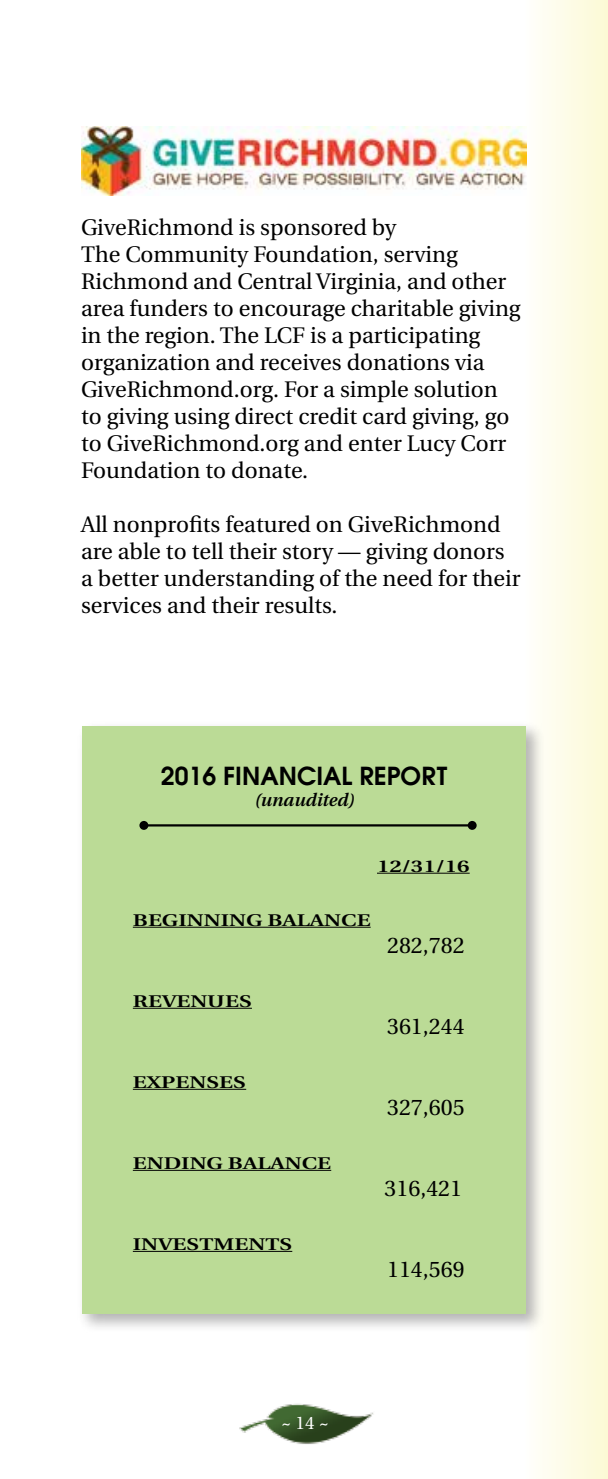
<style>
.page{position:relative;width:608px;height:1479px;background:#fff}
.page>*{position:absolute;margin:0;border:0;box-sizing:border-box;transform-origin:0 0}
.t1{font:600 24.75px "Avant Garde";color:#000}
.t2{font:22.5px/27px "Utopia";color:#000}
.t3{font:italic 600 18px "Utopia";color:#000}
.t4{font:18px "Utopia";color:#fff}
.t5{font:600 16.88px "Utopia";color:#000;scale:1.33 1}
</style>
<div class="page">
<div style="left:524px;top:0;width:84px;height:1478px;background:linear-gradient(to right,#fffffc,#fcf9d5)"></div>
<img style="left:239px;top:1403px;width:135px;height:41px">
<img style="left:81px;top:126px;width:446px;height:70px">
<div style="left:77px;top:720px;width:468px;height:613px;background:#000;opacity:.3"></div>
<div style="left:82px;top:726px;width:443px;height:587px;background:#bbdb96"></div>
<hr style="left:377px;top:872px;width:92px;height:1px;background:#000">
<hr style="left:133px;top:926px;width:237px;height:1px;background:#000">
<hr style="left:133px;top:1007px;width:119px;height:1px;background:#000">
<hr style="left:133px;top:1088px;width:113px;height:1px;background:#000">
<hr style="left:133px;top:1169px;width:198px;height:1px;background:#000">
<hr style="left:133px;top:1250px;width:159px;height:1px;background:#000">
<hr style="left:144px;top:824px;width:328px;height:2px;background:#000">
<div style="left:139px;top:821px;width:9px;height:8px;background:#000;border-radius:50%"></div>
<div style="left:467px;top:821px;width:9px;height:8px;background:#000;border-radius:50%"></div>
<p class="t2" style="left:81px;top:214px;width:441px">GiveRichmond is sponsored by<br>The Community Foundation, serving Richmond and Central Virginia, and other area funders to encourage charitable giving in the region. The LCF is a participating organization and receives donations via GiveRichmond.org. For a simple solution to giving using direct credit card giving, go to GiveRichmond.org and enter Lucy Corr Foundation to donate.</p>
<p class="t2" style="left:81px;top:511px;width:441px">All nonprofits featured on GiveRichmond are able to tell their story — giving donors a better understanding of the need for their services and their results.</p>
<p class="t1" style="left:161px;top:759px;width:91px">2016 FINANCIA</p>
<p class="t1" style="left:341px;top:759px;width:48px">L REPORT</p>
<p class="t3" style="left:254px;top:789px;width:101px">(unaudited)</p>
<p class="t5" style="left:377px;top:856px;width:71px">12/31/16</p>
<p class="t5" style="left:133px;top:910px;width:180px">BEGINNING BALANCE</p>
<p class="t5" style="left:133px;top:991px;width:91px">REVENUES</p>
<p class="t5" style="left:133px;top:1072px;width:87px">EXPENSES</p>
<p class="t2" style="left:387px;top:931px;width:79px">282,782</p>
<p class="t2" style="left:387px;top:1012px;width:79px">361,244</p>
<p class="t2" style="left:387px;top:1093px;width:79px">327,605</p>
<p class="t5" style="left:133px;top:1153px;width:151px">ENDING BALANCE</p>
<p class="t2" style="left:384px;top:1174px;width:79px">316,421</p>
<p class="t5" style="left:133px;top:1234px;width:121px">INVESTMENTS</p>
<p class="t2" style="left:387px;top:1255px;width:79px">114,569</p>
<p class="t4" style="left:281px;top:1412px;width:49px">~ 14 ~</p>
</div>
